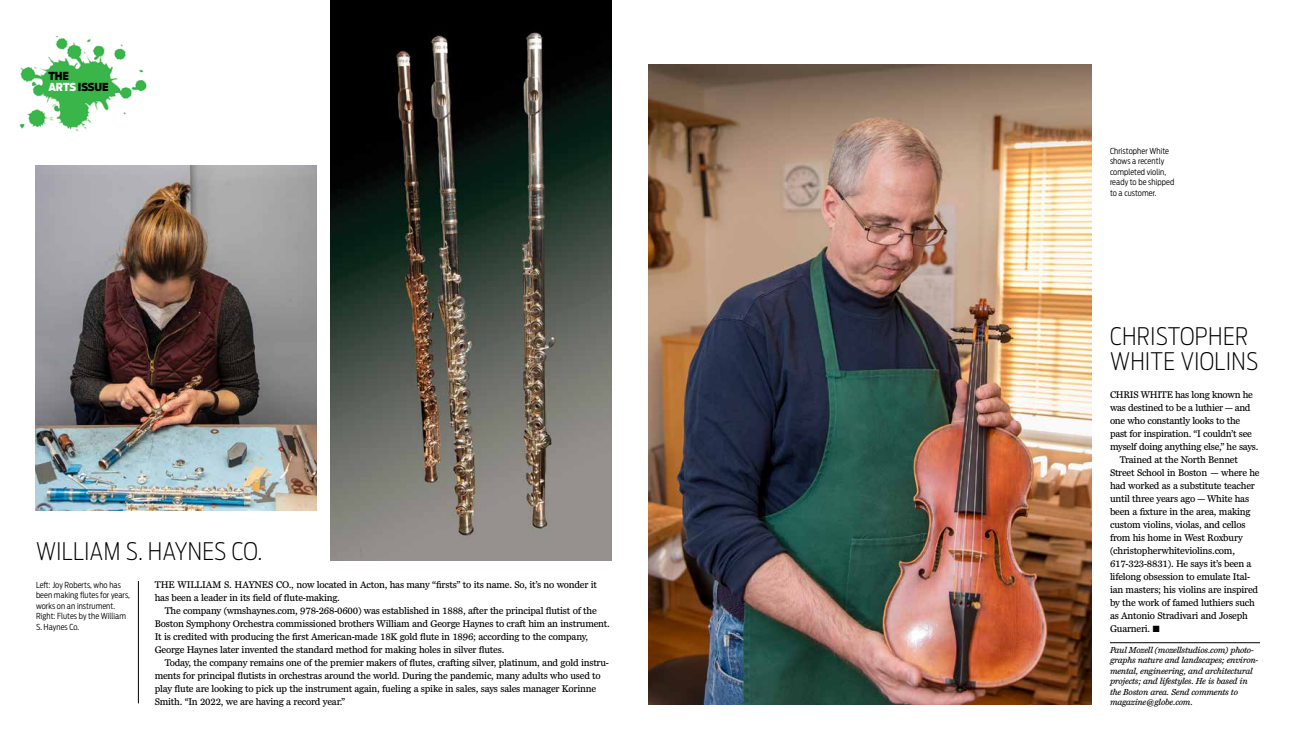
<style>
.page{position:relative;width:1296px;height:756px;background:#fff}
.page>*{position:absolute;margin:0;border:0;box-sizing:border-box;transform-origin:0 0}
.t1{font:200 24px/24.5px "Antenna Cond";letter-spacing:.02em;color:#000}
.t2{font:900 11px/11px "Antenna Cond";letter-spacing:-.005em;color:#000}
.t3{font:9px/13px "Miller Globe Text";letter-spacing:-.02em;color:#000}
.t4{font:300 8.2px/10.5px "Antenna Cond";letter-spacing:.01em;color:#000}
.t5{font:italic 8px/10.5px "Miller Globe Text";letter-spacing:-.02em;color:#000}
.s1{color:#fff}
</style>
<div class="page">
<img style="left:19px;top:36px;width:128px;height:94px">
<img style="left:330px;top:0;width:282px;height:560px">
<img style="left:648px;top:64px;width:444px;height:641px">
<img style="left:36px;top:165px;width:281px;height:345px">
<hr style="left:1110px;top:642px;width:150px;height:1px;background:#000">
<hr style="left:138px;top:581px;width:1px;height:122px;background:#000">
<p class="t2" style="left:48px;top:71px;width:62px">THE<br><span class="s1">ARTS</span> ISSUE</p>
<h1 class="t1" style="left:36px;top:539px;width:228px">WILLIAM S. HAYNES CO.</h1>
<p class="t4" style="left:36px;top:579px;width:95px">Left: Joy Roberts, who has been making flutes for years, works on an instrument.<br>Right: Flutes by the William<br>S. Haynes Co.</p>
<p class="t3" style="left:155px;top:578px;width:444px">THE WILLIAM S. HAYNES CO., now located in Acton, has many “firsts” to its name. So, it’s no wonder it has been a leader in its field of flute-making.</p>
<p class="t3" style="left:155px;top:604px;width:457px;text-indent:10px">The company (wmshaynes.com, 978-268-0600) was established in 1888, after the principal flutist of the Boston Symphony Orchestra commissioned brothers William and George Haynes to craft him an instrument.<br>It is credited with producing the first American-made 18K gold flute in 1896; according to the company, George Haynes later invented the standard method for making holes in silver flutes.</p>
<p class="t3" style="left:155px;top:656px;width:456px;text-indent:10px">Today, the company remains one of the premier makers of flutes, crafting silver, platinum, and gold instru&shy;ments for principal flutists in orchestras around the world. During the pandemic, many adults who used to play flute are looking to pick up the instrument again, fueling a spike in sales, says sales manager Korinne Smith. “In 2022, we are having a record year.”</p>
<p class="t4" style="left:1110px;top:145px;width:66px">Christopher White shows a recently completed violin, ready to be shipped to a customer.</p>
<h1 class="t1" style="left:1110px;top:324px;width:150px">CHRISTOPHER<br>WHITE VIOLINS</h1>
<p class="t3" style="left:1110px;top:388px;width:144px">CHRIS WHITE has long known he</p>
<p class="t3" style="left:1110px;top:401px;width:142px">was destined to be a luthier — and</p>
<p class="t3" style="left:1110px;top:414px;width:132px">one who constantly looks to the</p>
<p class="t3" style="left:1110px;top:427px;width:143px">past for inspiration. “I couldn’t see</p>
<p class="t3" style="left:1110px;top:440px;width:150px">myself doing anything else,” he says.</p>
<p class="t3" style="left:1120px;top:453px;width:120px">Trained at the North Bennet</p>
<p class="t3" style="left:1110px;top:466px;width:151px">Street School in Boston — where he</p>
<p class="t3" style="left:1110px;top:479px;width:146px">had worked as a substitute teacher</p>
<p class="t3" style="left:1110px;top:492px;width:141px">until three years ago — White has</p>
<p class="t3" style="left:1110px;top:505px;width:142px">been a fixture in the area, making</p>
<p class="t3" style="left:1110px;top:518px;width:137px">custom violins, violas, and cellos</p>
<p class="t3" style="left:1110px;top:531px;width:134px">from his home in West Roxbury</p>
<p class="t3" style="left:1110px;top:544px;width:127px">(christopherwhiteviolins.com,</p>
<p class="t3" style="left:1110px;top:557px;width:143px">617-323-8831). He says it’s been a</p>
<p class="t3" style="left:1110px;top:570px;width:142px">lifelong obsession to emulate Ital-</p>
<p class="t3" style="left:1110px;top:583px;width:150px">ian masters; his violins are inspired</p>
<p class="t3" style="left:1110px;top:596px;width:146px">by the work of famed luthiers such</p>
<p class="t3" style="left:1110px;top:609px;width:139px">as Antonio Stradivari and Joseph</p>
<p class="t3" style="left:1110px;top:622px;width:51px">Guarneri. ª</p>
<p class="t5" style="left:1110px;top:645px;width:150px">Paul Mozell (mozellstudios.com) photo&shy;graphs nature and landscapes; environ&shy;mental, engineering, and architectural projects; and lifestyles. He is based in the Boston area. Send comments to magazine@globe.com.</p>
</div>
